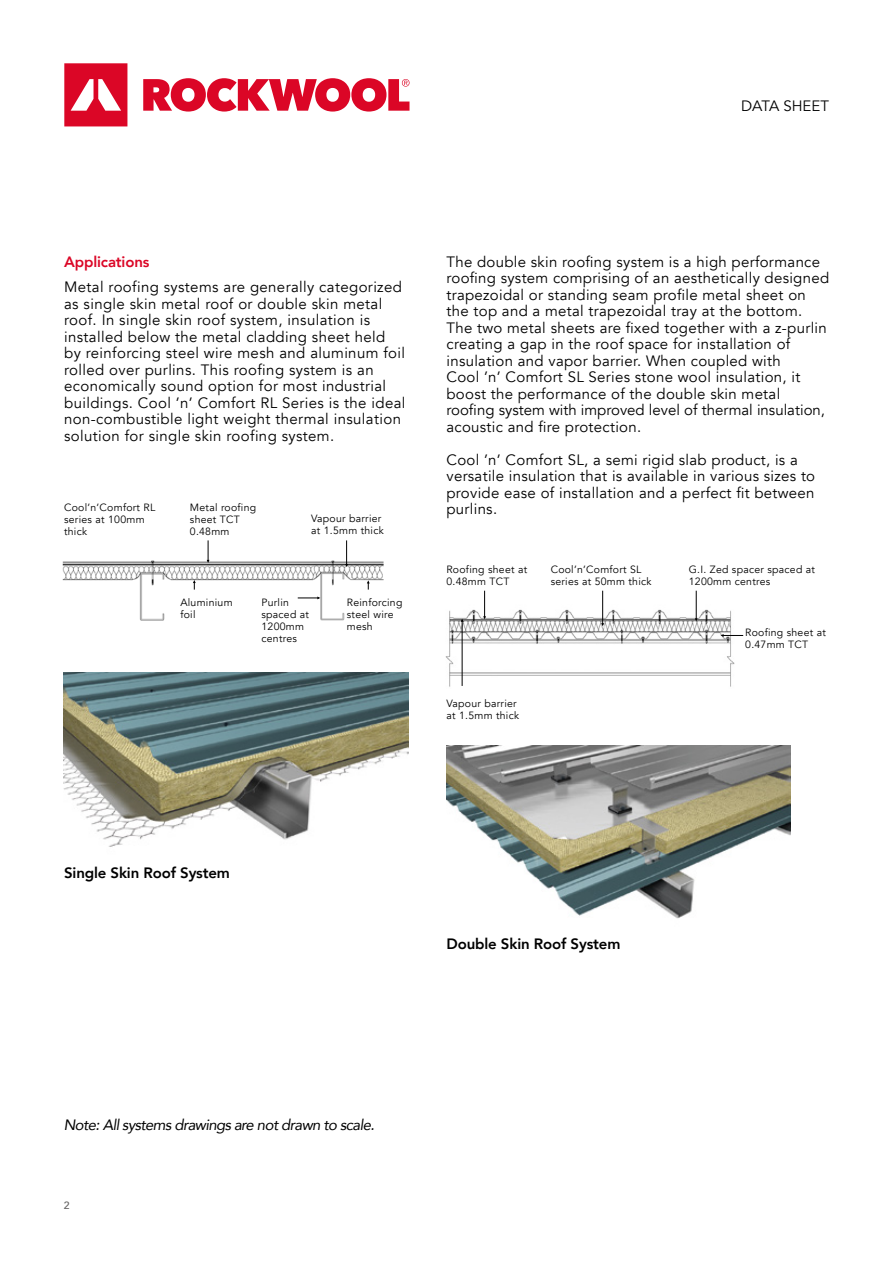
<style>
.page{position:relative;width:893px;height:1263px;background:#fff}
.page>*{position:absolute;margin:0;border:0;box-sizing:border-box;transform-origin:0 0}
.t1{font:15px/16.5px "Avenir";letter-spacing:.02em;color:#000}
.t2{font:italic 15px "Avenir";letter-spacing:-.04em;color:#000}
.t3{font:800 15px "Avenir";letter-spacing:-.01em;color:#000}
.t4{font:800 15px "Avenir";letter-spacing:-.01em;color:#db0626}
.t5{font:15px "Avenir";letter-spacing:-.01em;color:#000}
.t6{font:10.5px/12px "Avenir";letter-spacing:.025em;color:#000}
.t7{font:500 10.5px "Avenir";color:#646363}
</style>
<div class="page">
<img style="left:64px;top:673px;width:344px;height:174px">
<img style="left:62px;top:559px;width:321px;height:62px">
<svg style="left:207px;top:540px;width:2px;height:23px"></svg>
<svg style="left:345px;top:540px;width:3px;height:27px"></svg>
<svg style="left:298px;top:596px;width:22px;height:3px"></svg>
<svg style="left:193px;top:580px;width:3px;height:10px"></svg>
<svg style="left:367px;top:580px;width:3px;height:10px"></svg>
<img style="left:445px;top:590px;width:290px;height:97px">
<svg style="left:483px;top:591px;width:3px;height:28px"></svg>
<hr style="left:602px;top:591px;width:1px;height:34px;background:#000">
<svg style="left:695px;top:591px;width:3px;height:30px"></svg>
<svg style="left:721px;top:634px;width:22px;height:3px"></svg>
<hr style="left:462px;top:620px;width:1px;height:66px;background:#000">
<img style="left:446px;top:745px;width:344px;height:174px">
<svg style="left:64px;top:63px;width:63px;height:63px"></svg>
<svg style="left:143px;top:78px;width:266px;height:34px"></svg>
<p class="t5" style="left:741px;top:97px;width:89px">DATA SHEET</p>
<p class="t4" style="left:64px;top:250px;width:87px">Applications</p>
<p class="t1" style="left:64px;top:279px;width:343px">Metal roofing systems are generally categorized as single skin metal roof or double skin metal roof. In single skin roof system, insulation is installed below the metal cladding sheet held by reinforcing steel wire mesh and aluminum foil rolled over purlins. This roofing system is an economically sound option for most industrial buildings. Cool ’n’ Comfort RL Series is the ideal non-combustible light weight thermal insulation solution for single skin roofing system.</p>
<p class="t6" style="left:64px;top:502px;width:93px">Cool’n’Comfort RL series at 100mm thick</p>
<p class="t6" style="left:190px;top:502px;width:68px">Metal roofing sheet TCT<br>0.48mm</p>
<p class="t6" style="left:311px;top:512px;width:74px">Vapour barrier at 1.5mm thick</p>
<p class="t6" style="left:180px;top:596px;width:54px">Aluminium foil</p>
<p class="t6" style="left:261px;top:596px;width:49px">Purlin spaced at<br>1200mm centres</p>
<p class="t6" style="left:347px;top:596px;width:57px">Reinforcing steel wire mesh</p>
<p class="t1" style="left:446px;top:254px;width:384px">The double skin roofing system is a high performance roofing system comprising of an aesthetically designed trapezoidal or standing seam profile metal sheet on the top and a metal trapezoidal tray at the bottom.<br>The two metal sheets are fixed together with a z-purlin creating a gap in the roof space for installation of insulation and vapor barrier. When coupled with<br>Cool ’n’ Comfort SL Series stone wool insulation, it boost the performance of the double skin metal roofing system with improved level of thermal insulation, acoustic and fire protection.</p>
<p class="t1" style="left:446px;top:452px;width:370px">Cool ’n’ Comfort SL, a semi rigid slab product, is a versatile insulation that is available in various sizes to provide ease of installation and a perfect fit between purlins.</p>
<p class="t6" style="left:446px;top:563px;width:82px">Roofing sheet at<br>0.48mm TCT</p>
<p class="t6" style="left:446px;top:697px;width:74px">Vapour barrier at 1.5mm thick</p>
<p class="t6" style="left:551px;top:563px;width:102px">Cool’n’Comfort SL series at 50mm thick</p>
<p class="t6" style="left:689px;top:563px;width:128px">G.I. Zed spacer spaced at<br>1200mm centres</p>
<p class="t6" style="left:745px;top:626px;width:82px">Roofing sheet at<br>0.47mm TCT</p>
<p class="t3" style="left:64px;top:861px;width:167px">Single Skin Roof System</p>
<p class="t3" style="left:446px;top:932px;width:175px">Double Skin Roof System</p>
<p class="t2" style="left:64px;top:1115px;width:312px">Note: All systems drawings are not drawn to scale.</p>
<p class="t7" style="left:64px;top:1196px;width:7px">2</p>
</div>
